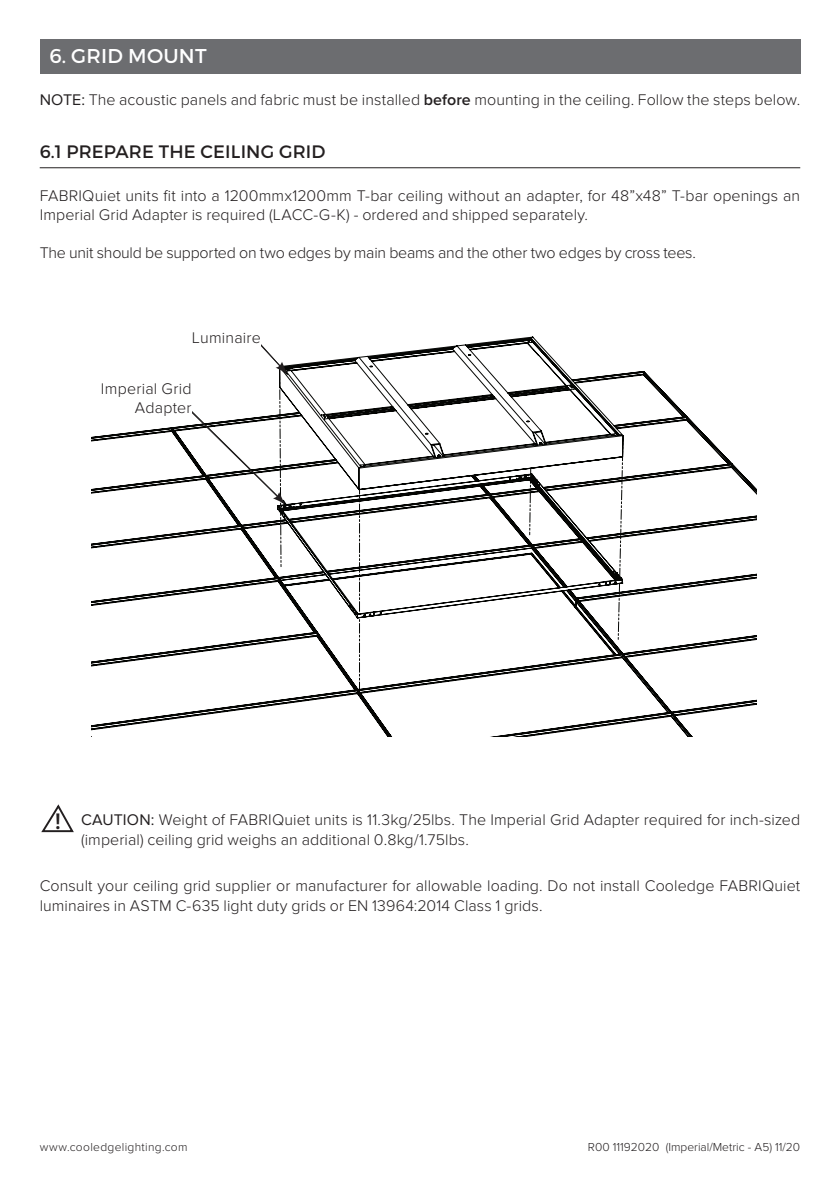
<style>
.page{position:relative;width:840px;height:1191px;background:#fff}
.page>*{position:absolute;margin:0;border:0;box-sizing:border-box;transform-origin:0 0}
.t1{font:600 23.2px "Proxima Nova";color:#231f20}
.t2{font:20px "Montserrat";letter-spacing:.01em;color:#fff}
.t3{font:18px "Montserrat";letter-spacing:.01em;color:#231f20}
.t4{font:300 16px/19.2px "Proxima Nova";letter-spacing:.005em;color:#231f20}
.t5{font:300 16px "Proxima Nova";letter-spacing:-.015em;color:#231f20}
.t6{font:14.2px/15.6px "Arial Narrow";color:#040503}
.t7{font:300 12px "Proxima Nova";letter-spacing:.015em;color:#231f20}
.s1{font-weight:400}
.s2{font-weight:600}
</style>
<div class="page">
<div style="left:40px;top:40px;width:759px;height:34px;background:#6c6d70"></div>
<hr style="left:40px;top:167px;width:759px;height:1px;background:#231f20">
<svg style="left:41px;top:804px;width:33px;height:29px"></svg>
<svg style="left:92px;top:336px;width:664px;height:400px"></svg>
<svg style="left:529px;top:468px;width:2px;height:67px"></svg>
<svg style="left:617px;top:435px;width:6px;height:206px"></svg>
<svg style="left:357px;top:489px;width:3px;height:201px"></svg>
<svg style="left:179px;top:336px;width:109px;height:230px"></svg>
<div style="left:122px;top:330px;width:138px;height:44px;background:#fff"></div>
<div style="left:53px;top:381px;width:138px;height:44px;background:#fff"></div>
<svg style="left:303px;top:374px;width:74px;height:30px"></svg>
<svg style="left:397px;top:361px;width:74px;height:30px"></svg>
<svg style="left:485px;top:356px;width:66px;height:24px"></svg>
<svg style="left:433px;top:413px;width:73px;height:30px"></svg>
<svg style="left:343px;top:423px;width:74px;height:30px"></svg>
<svg style="left:526px;top:404px;width:66px;height:24px"></svg>
<p class="t2" style="left:49px;top:44px;width:159px">6. GRID MOUNT</p>
<p class="t4" style="left:40px;top:90px;width:761px"><span class="s1">NOTE:</span> The acoustic panels and fabric must be installed <span class="s2">before</span> mounting in the ceiling. Follow the steps below.</p>
<p class="t3" style="left:40px;top:141px;width:287px">6.1 PREPARE THE CEILING GRID</p>
<p class="t4" style="left:40px;top:186px;width:761px">FABRIQuiet units fit into a 1200mmx1200mm T-bar ceiling without an adapter, for 48”x48” T-bar openings an<br>Imperial Grid Adapter is required (LACC-G-K) - ordered and shipped separately.</p>
<p class="t5" style="left:40px;top:244px;width:657px">The unit should be supported on two edges by main beams and the other two edges by cross tees.</p>
<p class="t4" style="left:192px;top:328px;width:70px">Luminaire</p>
<p class="t6" style="left:193px;top:332px;width:55px">Luminiaire</p>
<p class="t4" style="left:101px;top:379px;width:92px;text-align:right">Imperial Grid<br>Adapter</p>
<p class="t6" style="left:122px;top:386px;width:68px">Imperial Grid<br>Fit Adapter</p>
<h1 class="t1" style="left:55px;top:807px;width:7px">!</h1>
<p class="t4" style="left:81px;top:810px;width:720px"><span class="s1">CAUTION:</span> Weight of FABRIQuiet units is 11.3kg/25lbs. The Imperial Grid Adapter required for inch-sized (imperial) ceiling grid weighs an additional 0.8kg/1.75lbs.</p>
<p class="t4" style="left:40px;top:876px;width:761px">Consult your ceiling grid supplier or manufacturer for allowable loading. Do not install Cooledge FABRIQuiet luminaires in ASTM C-635 light duty grids or EN 13964:2014 Class 1 grids.</p>
<p class="t7" style="left:40px;top:1140px;width:149px">www.cooledgelighting.com</p>
<p class="t7" style="left:587px;top:1140px;width:214px">R00 11192020 (Imperial/Metric - A5) 11/20</p>
</div>
